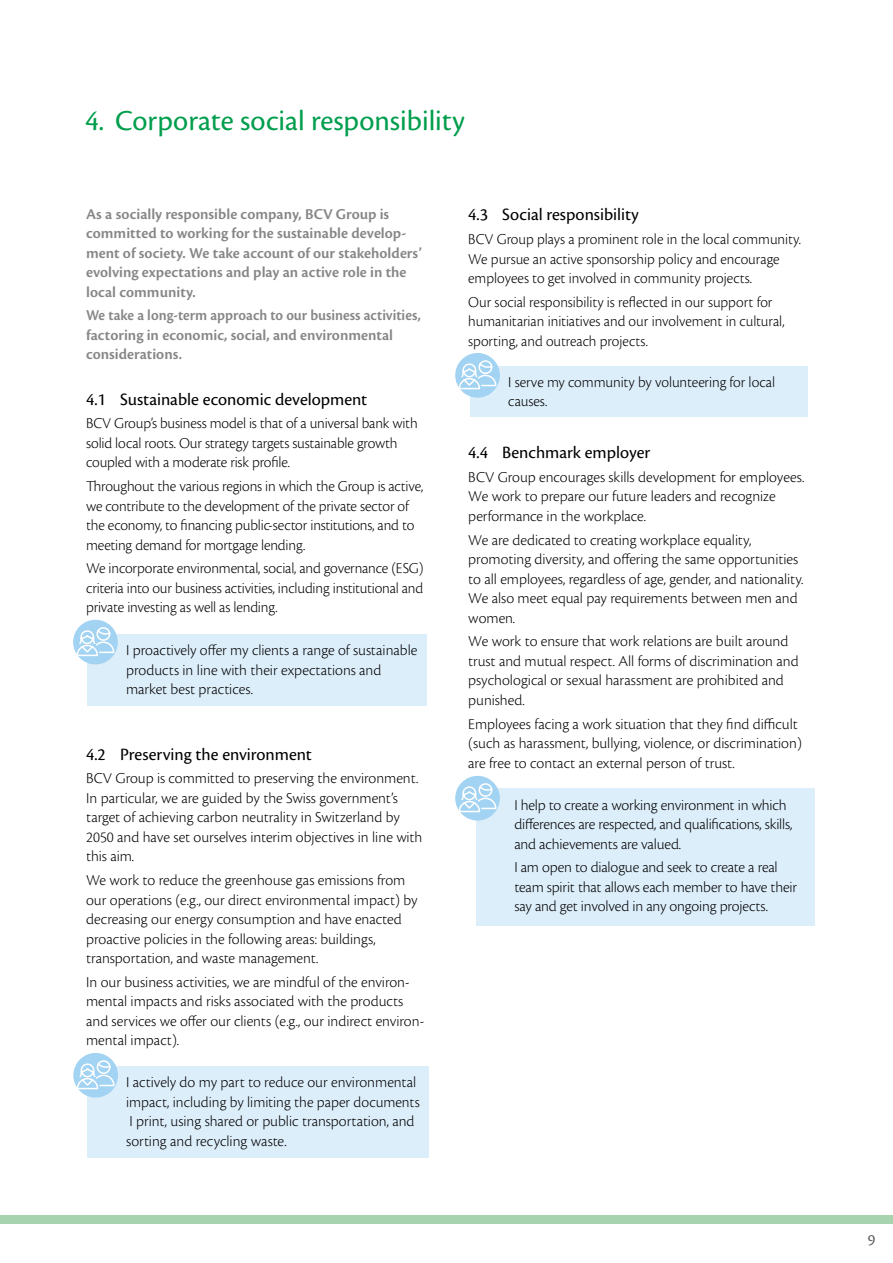
<style>
.page{position:relative;width:893px;height:1263px;background:#fff}
.page>*{position:absolute;margin:0;border:0;box-sizing:border-box;transform-origin:0 0}
.t1{font:30px "Cronos Pro";color:#009e4d}
.t2{font:18px "Cronos Pro";color:#000}
.t3{font:16.5px "Cronos Pro";color:#646363}
.t4{font:300 15.75px/19.5px "Cronos Pro";letter-spacing:-.005em;color:#000}
.t5{font:600 15.75px/19.5px "Cronos Pro";color:#878787}
.t6{font:600 15.75px/19.5px "Cronos Pro";color:#878787;scale:.95 1}
</style>
<div class="page">
<div style="left:0;top:1215px;width:893px;height:9px;background:#a8d3af"></div>
<div style="left:88px;top:634px;width:339px;height:71px;background:#ddeefb"></div>
<div style="left:88px;top:1066px;width:341px;height:92px;background:#ddeefb"></div>
<div style="left:470px;top:366px;width:338px;height:50px;background:#ddeefb"></div>
<div style="left:455px;top:353px;width:45px;height:45px;background:#a2d3f3;border-radius:50%"></div>
<svg style="left:458px;top:359px;width:39px;height:31px"></svg>
<div style="left:73px;top:1053px;width:45px;height:44px;background:#a2d3f3;border-radius:50%"></div>
<svg style="left:76px;top:1059px;width:39px;height:31px"></svg>
<div style="left:476px;top:789px;width:339px;height:137px;background:#ddeefb"></div>
<div style="left:455px;top:776px;width:45px;height:44px;background:#a2d3f3;border-radius:50%"></div>
<svg style="left:458px;top:782px;width:39px;height:31px"></svg>
<div style="left:73px;top:620px;width:45px;height:44px;background:#a2d3f3;border-radius:50%"></div>
<svg style="left:76px;top:626px;width:39px;height:31px"></svg>
<h1 class="t1" style="left:85px;top:103px;width:381px">4. Corporate social responsibility</h1>
<p class="t5" style="left:86px;top:204px;width:337px">As a socially responsible company, BCV Group is committed to working for the sustainable develop&shy;ment of society. We take account of our stakeholders’ evolving expectations and play an active role in the local community.</p>
<p class="t6" style="left:86px;top:306px;width:354px">We take a long-term approach to our business activities, factoring in economic, social, and environmental considerations.</p>
<p class="t2" style="left:86px;top:389px;width:283px">4.1 Sustainable economic development</p>
<p class="t4" style="left:86px;top:414px;width:333px">BCV Group’s business model is that of a universal bank with solid local roots. Our strategy targets sustainable growth coupled with a moderate risk profile.</p>
<p class="t4" style="left:86px;top:476px;width:339px">Throughout the various regions in which the Group is active, we contribute to the development of the private sector of the economy, to financing public-sector institutions, and to meeting demand for mortgage lending.</p>
<p class="t4" style="left:86px;top:559px;width:339px;text-align:justify">We incorporate environmental, social, and governance (ESG) criteria into our business activities, including institutional and private investing as well as lending.</p>
<p class="t4" style="left:126px;top:640px;width:293px">I proactively offer my clients a range of sustainable products in line with their expectations and market best practices.</p>
<p class="t2" style="left:86px;top:744px;width:227px">4.2 Preserving the environment</p>
<p class="t4" style="left:86px;top:769px;width:338px">BCV Group is committed to preserving the environment.<br>In particular, we are guided by the Swiss government’s target of achieving carbon neutrality in Switzerland by 2050 and have set ourselves interim objectives in line with this aim.</p>
<p class="t4" style="left:86px;top:870px;width:333px">We work to reduce the greenhouse gas emissions from our operations (e.g., our direct environmental impact) by decreasing our energy consumption and have enacted proactive policies in the following areas: buildings, transportation, and waste management.</p>
<p class="t4" style="left:86px;top:972px;width:340px">In our business activities, we are mindful of the environ&shy;mental impacts and risks associated with the products and services we offer our clients (e.g., our indirect environ&shy;mental impact).</p>
<p class="t4" style="left:126px;top:1072px;width:295px">I actively do my part to reduce our environmental impact, including by limiting the paper documents I print, using shared or public transportation, and sorting and recycling waste.</p>
<p class="t2" style="left:468px;top:204px;width:172px">4.3 Social responsibility</p>
<p class="t4" style="left:468px;top:229px;width:334px">BCV Group plays a prominent role in the local community.<br>We pursue an active sponsorship policy and encourage employees to get involved in community projects.</p>
<p class="t4" style="left:468px;top:292px;width:318px">Our social responsibility is reflected in our support for humanitarian initiatives and our involvement in cultural, sporting, and outreach projects.</p>
<p class="t4" style="left:508px;top:372px;width:268px">I serve my community by volunteering for local causes.</p>
<p class="t2" style="left:468px;top:442px;width:184px">4.4 Benchmark employer</p>
<p class="t4" style="left:468px;top:467px;width:338px">BCV Group encourages skills development for employees.<br>We work to prepare our future leaders and recognize performance in the workplace.</p>
<p class="t4" style="left:468px;top:530px;width:337px">We are dedicated to creating workplace equality, promoting diversity, and offering the same opportunities to all employees, regardless of age, gender, and nationality.<br>We also meet equal pay requirements between men and women.</p>
<p class="t4" style="left:468px;top:632px;width:332px">We work to ensure that work relations are built around trust and mutual respect. All forms of discrimination and psychological or sexual harassment are prohibited and punished.</p>
<p class="t4" style="left:468px;top:714px;width:335px">Employees facing a work situation that they find difficult (such as harassment, bullying, violence, or discrimination) are free to contact an external person of trust.</p>
<p class="t4" style="left:514px;top:795px;width:280px">I help to create a working environment in which differences are respected, and qualifications, skills, and achievements are valued.</p>
<p class="t4" style="left:514px;top:858px;width:284px">I am open to dialogue and seek to create a real team spirit that allows each member to have their say and get involved in any ongoing projects.</p>
<p class="t3" style="left:868px;top:1231px;width:9px">9</p>
</div>
